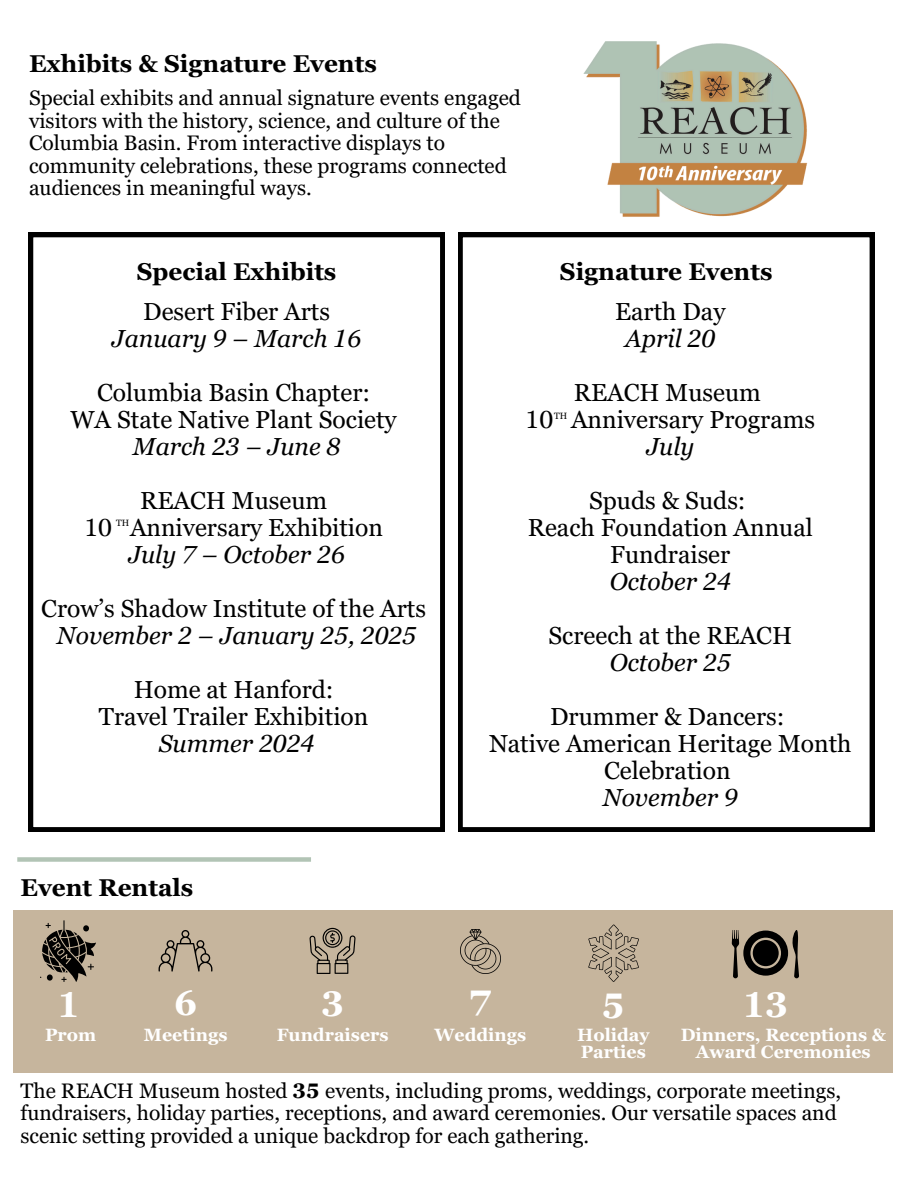
<style>
.page{position:relative;width:918px;height:1188px;background:#fff}
.page>*{position:absolute;margin:0;border:0;box-sizing:border-box;transform-origin:0 0}
.t1{font:700 35.55px "Georgia Pro";color:#fff}
.t2{font:24.6px/27px "Georgia Pro";color:#000;text-align:center}
.t3{font:italic 24.6px/27px "Georgia Pro";color:#000;text-align:center}
.t4{font:700 24.3px "Georgia Pro";color:#000}
.t5{font:21px/22.5px "Georgia Pro";color:#000}
.t6{font:700 17.85px/17.2px "Georgia Pro";color:#fff}
.t7{font:9.15px "Georgia Pro";color:#000}
.s1{font-style:normal}
.s2{font-style:italic}
.s3{font-weight:700}
</style>
<div class="page">
<svg style="left:29px;top:233px;width:416px;height:598px"></svg>
<svg style="left:458px;top:233px;width:416px;height:598px"></svg>
<div style="left:14px;top:910px;width:879px;height:162px;background:#c6b59d"></div>
<svg style="left:41px;top:920px;width:55px;height:62px"></svg>
<svg style="left:159px;top:930px;width:53px;height:42px"></svg>
<svg style="left:310px;top:928px;width:46px;height:46px"></svg>
<img style="left:461px;top:929px;width:39px;height:44px">
<svg style="left:588px;top:925px;width:51px;height:57px"></svg>
<svg style="left:732px;top:930px;width:67px;height:48px"></svg>
<img style="left:577px;top:41px;width:249px;height:217px">
<div style="left:17px;top:857px;width:294px;height:5px;background:#b2c4b5"></div>
<h2 class="t4" style="left:29px;top:49px;width:349px">Exhibits &amp; Signature Events</h2>
<p class="t5" style="left:29px;top:87px;width:493px">Special exhibits and annual signature events engaged visitors with the history, science, and culture of the Columbia Basin. From interactive displays to community celebrations, these programs connected audiences in meaningful ways.</p>
<p class="t4" style="left:137px;top:257px;width:201px">Special Exhibits</p>
<p class="t3" style="left:112px;top:298px;width:251px"><span class="s1">Desert Fiber Arts<br></span>January 9 – March 16</p>
<p class="t2" style="left:71px;top:379px;width:328px">Columbia Basin Chapter:<br>WA State Native Plant Society<br><span class="s2">March 23 – June 8</span></p>
<p class="t2" style="left:84px;top:487px;width:300px">REACH Museum<br>10 Anniversary Exhibition<br><span class="s2">July 7 – October 26</span></p>
<p class="t2" style="left:41px;top:595px;width:386px">Crow’s Shadow Institute of the Arts<br><span class="s2">November 2 – January 25, 2025</span></p>
<p class="t2" style="left:99px;top:676px;width:271px">Home at Hanford:<br>Travel Trailer Exhibition<br><span class="s2">Summer 2024</span></p>
<p class="t7" style="left:116px;top:518px;width:15px">TH</p>
<p class="t4" style="left:21px;top:874px;width:174px">Event Rentals</p>
<p class="t4" style="left:560px;top:257px;width:214px">Signature Events</p>
<p class="t2" style="left:615px;top:298px;width:112px">Earth Day<br><span class="s2">April 20</span></p>
<p class="t2" style="left:526px;top:379px;width:291px">REACH Museum<br>10 Anniversary Programs<br><span class="s2">July</span></p>
<p class="t2" style="left:528px;top:487px;width:287px">Spuds &amp; Suds:<br>Reach Foundation Annual<br>Fundraiser<br><span class="s2">October 24</span></p>
<p class="t2" style="left:549px;top:622px;width:245px">Screech at the REACH<br><span class="s2">October 25</span></p>
<p class="t2" style="left:489px;top:703px;width:364px">Drummer &amp; Dancers:<br>Native American Heritage Month<br>Celebration<br><span class="s2">November 9</span></p>
<p class="t7" style="left:554px;top:410px;width:15px">TH</p>
<h2 class="t1" style="left:174px;top:983px;width:25px">6</h2>
<h2 class="t6" style="left:144px;top:1026px;width:85px">Meetings</h2>
<h2 class="t1" style="left:321px;top:983px;width:25px">3</h2>
<h2 class="t6" style="left:277px;top:1026px;width:114px">Fundraisers</h2>
<h2 class="t1" style="left:469px;top:983px;width:25px">7</h2>
<p class="t6" style="left:434px;top:1026px;width:93px">Weddings</p>
<h2 class="t1" style="left:742px;top:984px;width:48px">13</h2>
<h2 class="t6" style="left:681px;top:1026px;width:207px;line-height:16.8px;text-align:center">Dinners, Receptions &amp;<br>Award Ceremonies</h2>
<h2 class="t5" style="left:21px;top:1079px;width:822px">The REACH Museum hosted <span class="s3">35</span> events, including proms, weddings, corporate meetings, fundraisers, holiday parties, receptions, and award ceremonies. Our versatile spaces and scenic setting provided a unique backdrop for each gathering.</h2>
<h3 class="t1" style="left:57px;top:984px;width:25px">1</h3>
<p class="t6" style="left:45px;top:1026px;width:53px">Prom</p>
<p class="t1" style="left:602px;top:985px;width:25px">5</p>
<h2 class="t6" style="left:577px;top:1026px;width:74px">Holiday<br>Parties</h2>
</div>
